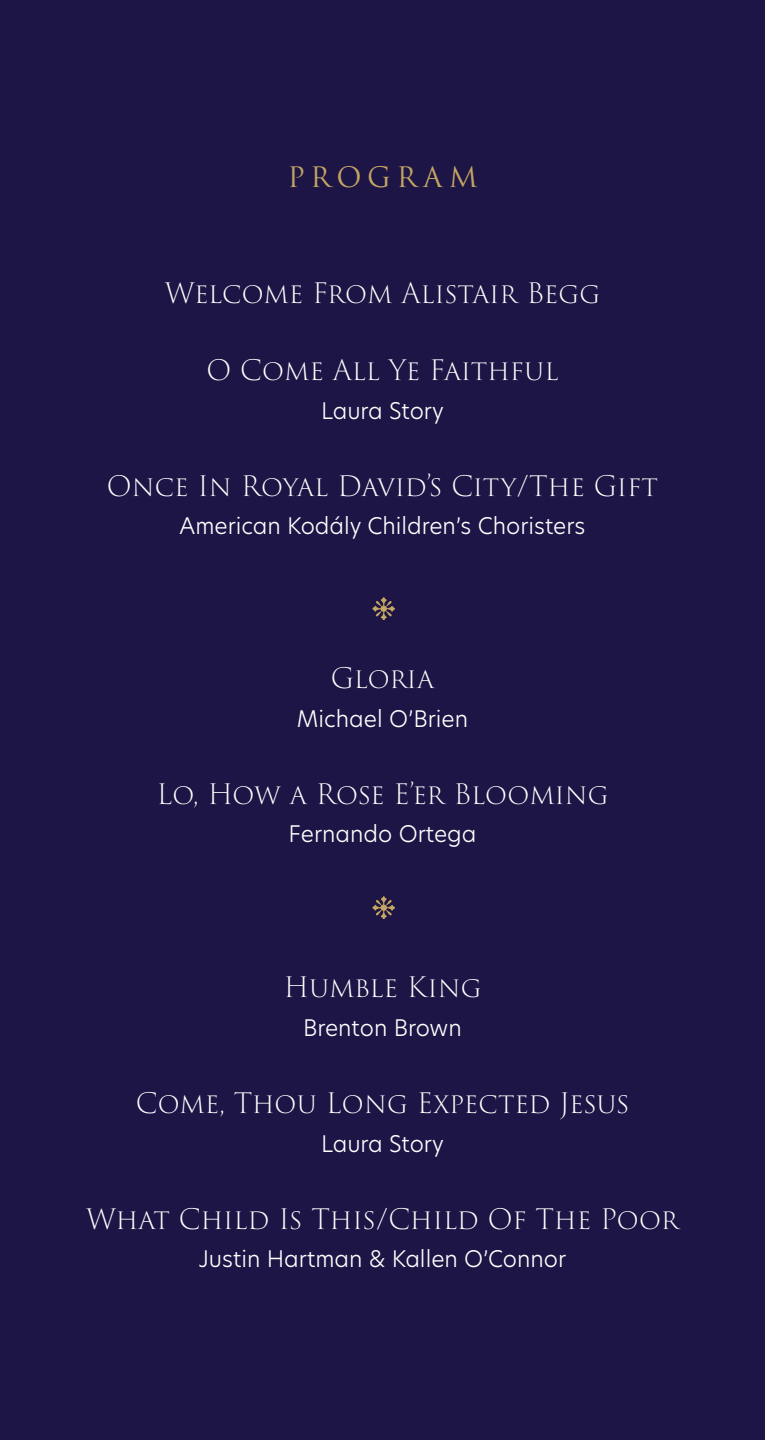
<style>
.page{position:relative;width:765px;height:1440px;background:#1c1545}
.page>*{position:absolute;margin:0;border:0;box-sizing:border-box;transform-origin:0 0}
.t1{font:300 27.5px "Trajan Pro 3";letter-spacing:-.005em;color:#fff}
.t2{font:27.5px "Trajan Pro 3";letter-spacing:.205em;color:#c4a463}
.t3{font:300 22.5px "Hero New";color:#fff}
</style>
<div class="page">
<img style="left:372px;top:597px;width:22px;height:23px">
<img style="left:372px;top:896px;width:22px;height:23px">
<p class="t2" style="left:287px;top:158px;width:192px">PROGRAM</p>
<p class="t1" style="left:165px;top:274px;width:437px">Welcome From Alistair Begg</p>
<p class="t1" style="left:207px;top:351px;width:353px">O Come All Ye Faithful</p>
<p class="t3" style="left:321px;top:395px;width:124px">Laura Story</p>
<p class="t1" style="left:107px;top:467px;width:553px">Once In Royal David’s City/The Gift</p>
<p class="t3" style="left:180px;top:511px;width:407px">American Kodály Children’s Choristers</p>
<p class="t1" style="left:331px;top:659px;width:105px">Gloria</p>
<p class="t3" style="left:297px;top:703px;width:173px">Michael O’Brien</p>
<p class="t1" style="left:156px;top:775px;width:454px">Lo, How a Rose E’er Blooming</p>
<p class="t3" style="left:289px;top:819px;width:189px">Fernando Ortega</p>
<p class="t1" style="left:283px;top:968px;width:200px">Humble King</p>
<p class="t3" style="left:303px;top:1012px;width:160px">Brenton Brown</p>
<p class="t1" style="left:136px;top:1084px;width:495px">Come, Thou Long Expected Jesus</p>
<p class="t3" style="left:321px;top:1128px;width:124px">Laura Story</p>
<p class="t1" style="left:86px;top:1200px;width:594px">What Child Is This/Child Of The Poor</p>
<p class="t3" style="left:199px;top:1244px;width:369px">Justin Hartman &amp; Kallen O’Connor</p>
</div>
